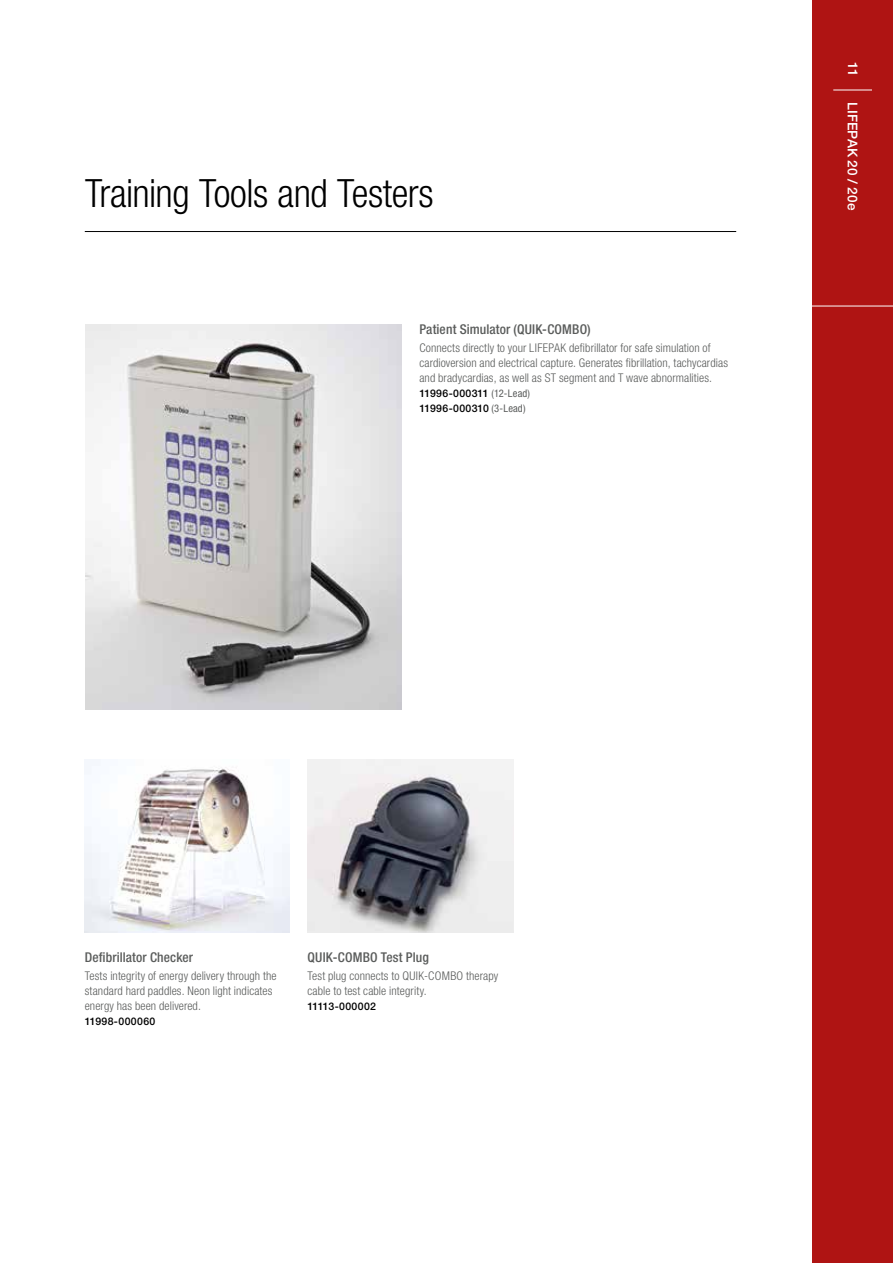
<style>
.page{position:relative;width:893px;height:1263px;background:#fff}
.page>*{position:absolute;margin:0;border:0;box-sizing:border-box;transform-origin:0 0}
.t1{font:300 condensed 39px "Helvetica Neue LTW1 G";letter-spacing:-.015em;color:#000}
.t2{font:500 condensed 13.5px "Helvetica Neue LTW1 G";letter-spacing:.01em;color:#5a5c5b}
.t3{font:500 13.5px "Helvetica Neue LTW1 G";letter-spacing:.01em;color:#fff}
.t4{font:300 condensed 12px/15px "Helvetica Neue LTW1 G";letter-spacing:.01em;color:#5a5c5b}
.t5{font:500 10.5px/15px "Helvetica Neue LTW1 G";letter-spacing:.03em;color:#000}
.s1{font-weight:400;font-stretch:condensed;color:#5a5c5b}
</style>
<div class="page">
<div style="left:812px;top:0;width:81px;height:1263px;background:#af1413"></div>
<hr style="left:805px;top:306px;width:88px;height:1px;background:#fff">
<hr style="left:833px;top:90px;width:39px;height:1px;background:#fff">
<hr style="left:85px;top:231px;width:651px;height:1px;background:#000">
<img style="left:85px;top:324px;width:316px;height:385px">
<img style="left:85px;top:759px;width:205px;height:173px">
<img style="left:308px;top:759px;width:205px;height:173px">
<h1 class="t1" style="left:85px;top:170px;width:350px">Training Tools and Testers</h1>
<p class="t2" style="left:419px;top:321px;width:173px">Patient Simulator (QUIK-COMBO)</p>
<p class="t4" style="left:419px;top:340px;width:310px">Connects directly to your LIFEPAK defibrillator for safe simulation of cardioversion and electrical capture. Generates fibrillation, tachycardias and bradycardias, as well as ST segment and T wave abnormalities.</p>
<p class="t5" style="left:419px;top:386px;width:112px">11996-000311 <span class="s1">(12-Lead)<br></span>11996-000310 <span class="s1">(3-Lead)</span></p>
<p class="t3" style="left:861px;top:62px;width:17px;rotate:90deg">11</p>
<p class="t3" style="left:861px;top:102px;width:109px;rotate:90deg">LIFEPAK 20 / 20e</p>
<p class="t2" style="left:85px;top:949px;width:110px">Defibrillator Checker</p>
<p class="t4" style="left:85px;top:968px;width:193px">Tests integrity of energy delivery through the standard hard paddles. Neon light indicates energy has been delivered.</p>
<p class="t5" style="left:85px;top:1014px;width:72px">11998-000060</p>
<p class="t2" style="left:307px;top:949px;width:123px">QUIK-COMBO Test Plug</p>
<p class="t4" style="left:307px;top:968px;width:192px">Test plug connects to QUIK-COMBO therapy cable to test cable integrity.</p>
<p class="t5" style="left:307px;top:999px;width:70px">11113-000002</p>
</div>
